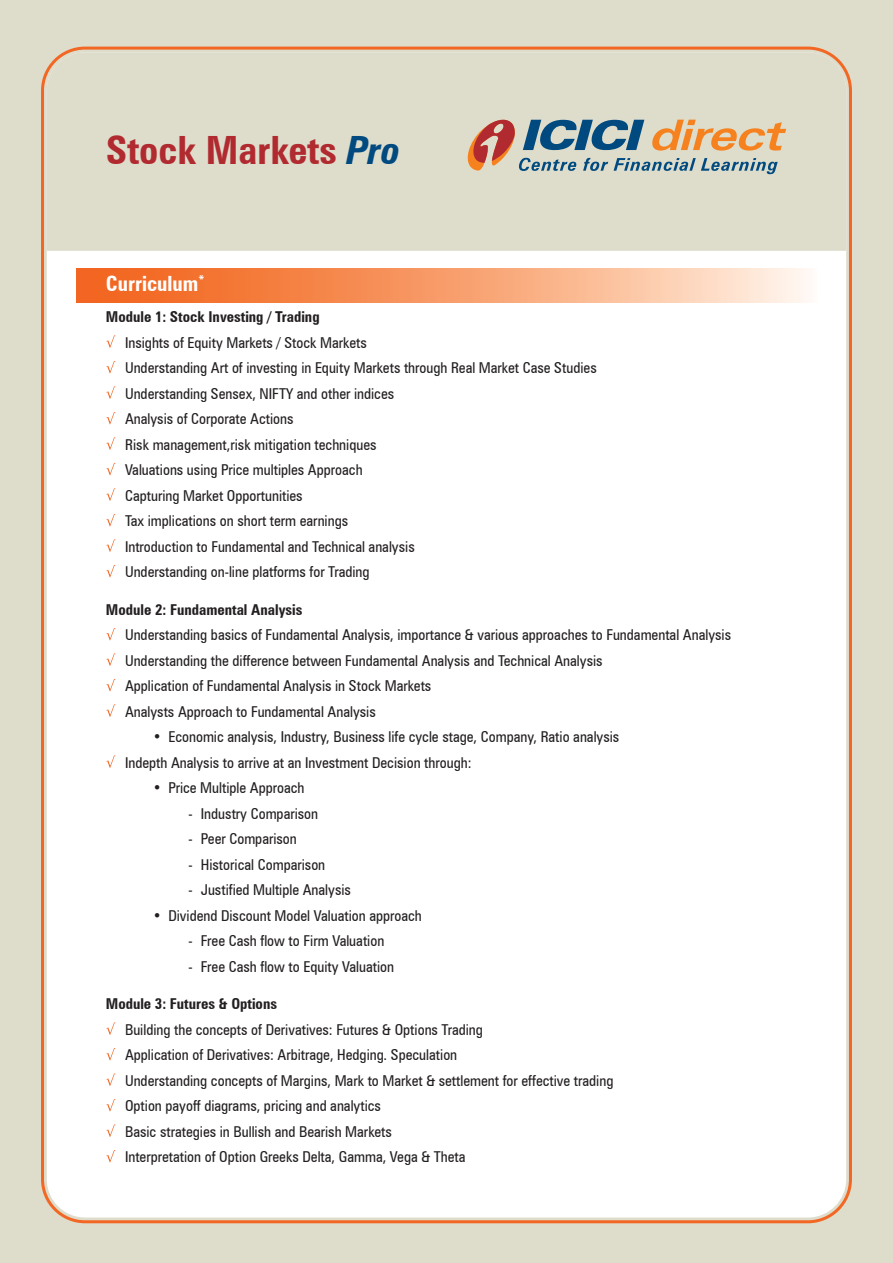
<style>
.page{position:relative;width:893px;height:1263px;background:#dedccb}
.page>*{position:absolute;margin:0;border:0;box-sizing:border-box;transform-origin:0 0}
.t1{font:700 condensed 39px "Zurich BT";color:#b02a30}
.t2{font:700 condensed 21px "Zurich BT";color:#fff}
.t3{font:condensed 15px/25.5px "Zurich BT";color:#231f20}
.t4{font:700 condensed 15px "Zurich BT";color:#231f20}
.s1{font-style:italic;color:#004a80}
</style>
<div class="page">
<div style="left:41px;top:47px;width:811px;height:1176px;background:#fff"></div>
<svg style="left:47px;top:52px;width:799px;height:199px"></svg>
<svg style="left:76px;top:268px;width:741px;height:34px"></svg>
<svg style="left:106px;top:335px;width:9px;height:13px"></svg>
<svg style="left:106px;top:361px;width:9px;height:12px"></svg>
<svg style="left:106px;top:386px;width:9px;height:13px"></svg>
<svg style="left:106px;top:412px;width:9px;height:12px"></svg>
<svg style="left:106px;top:437px;width:9px;height:13px"></svg>
<svg style="left:106px;top:463px;width:9px;height:12px"></svg>
<svg style="left:106px;top:488px;width:9px;height:13px"></svg>
<svg style="left:106px;top:514px;width:9px;height:12px"></svg>
<svg style="left:106px;top:539px;width:9px;height:13px"></svg>
<svg style="left:106px;top:565px;width:9px;height:12px"></svg>
<svg style="left:106px;top:628px;width:9px;height:12px"></svg>
<svg style="left:106px;top:653px;width:9px;height:13px"></svg>
<svg style="left:106px;top:679px;width:9px;height:12px"></svg>
<svg style="left:106px;top:704px;width:9px;height:13px"></svg>
<svg style="left:106px;top:755px;width:9px;height:13px"></svg>
<svg style="left:106px;top:1022px;width:9px;height:13px"></svg>
<svg style="left:106px;top:1048px;width:9px;height:12px"></svg>
<svg style="left:106px;top:1073px;width:9px;height:13px"></svg>
<svg style="left:106px;top:1099px;width:9px;height:12px"></svg>
<svg style="left:106px;top:1124px;width:9px;height:13px"></svg>
<svg style="left:106px;top:1150px;width:9px;height:12px"></svg>
<svg style="left:464px;top:118px;width:322px;height:56px"></svg>
<h1 class="t1" style="left:106px;top:126px;width:296px">Stock Markets <span class="s1">Pro</span></h1>
<h2 class="t2" style="left:106px;top:271px;width:100px">Curriculum<sup>*</sup></h2>
<p class="t4" style="left:106px;top:308px;width:215px">Module 1: Stock Investing / Trading</p>
<p class="t3" style="left:125px;top:329px;width:473px">Insights of Equity Markets / Stock Markets<br>Understanding Art of investing in Equity Markets through Real Market Case Studies Understanding Sensex, NIFTY and other indices<br>Analysis of Corporate Actions<br>Risk management,risk mitigation techniques<br>Valuations using Price multiples Approach<br>Capturing Market Opportunities<br>Tax implications on short term earnings<br>Introduction to Fundamental and Technical analysis<br>Understanding on-line platforms for Trading</p>
<p class="t4" style="left:106px;top:600px;width:198px">Module 2: Fundamental Analysis</p>
<p class="t3" style="left:125px;top:622px;width:608px">Understanding basics of Fundamental Analysis, importance &amp; various approaches to Fundamental Analysis Understanding the difference between Fundamental Analysis and Technical Analysis<br>Application of Fundamental Analysis in Stock Markets<br>Analysts Approach to Fundamental Analysis</p>
<p class="t3" style="left:125px;top:724px;width:496px;text-indent:28px">• Economic analysis, Industry, Business life cycle stage, Company, Ratio analysis<br>Indepth Analysis to arrive at an Investment Decision through:</p>
<p class="t3" style="left:153px;top:775px;width:153px">• Price Multiple Approach</p>
<p class="t3" style="left:189px;top:800px;width:131px">- Industry Comparison</p>
<p class="t3" style="left:189px;top:826px;width:110px">- Peer Comparison</p>
<p class="t3" style="left:189px;top:851px;width:138px">- Historical Comparison</p>
<p class="t3" style="left:189px;top:877px;width:164px">- Justified Multiple Analysis</p>
<p class="t3" style="left:153px;top:902px;width:271px">• Dividend Discount Model Valuation approach</p>
<p class="t3" style="left:188px;top:928px;width:197px">- Free Cash flow to Firm Valuation</p>
<p class="t3" style="left:188px;top:953px;width:207px">- Free Cash flow to Equity Valuation</p>
<p class="t4" style="left:106px;top:995px;width:173px">Module 3: Futures &amp; Options</p>
<p class="t3" style="left:125px;top:1016px;width:490px">Building the concepts of Derivatives: Futures &amp; Options Trading<br>Application of Derivatives: Arbitrage, Hedging. Speculation<br>Understanding concepts of Margins, Mark to Market &amp; settlement for effective trading Option payoff diagrams, pricing and analytics<br>Basic strategies in Bullish and Bearish Markets<br>Interpretation of Option Greeks Delta, Gamma, Vega &amp; Theta</p>
</div>
